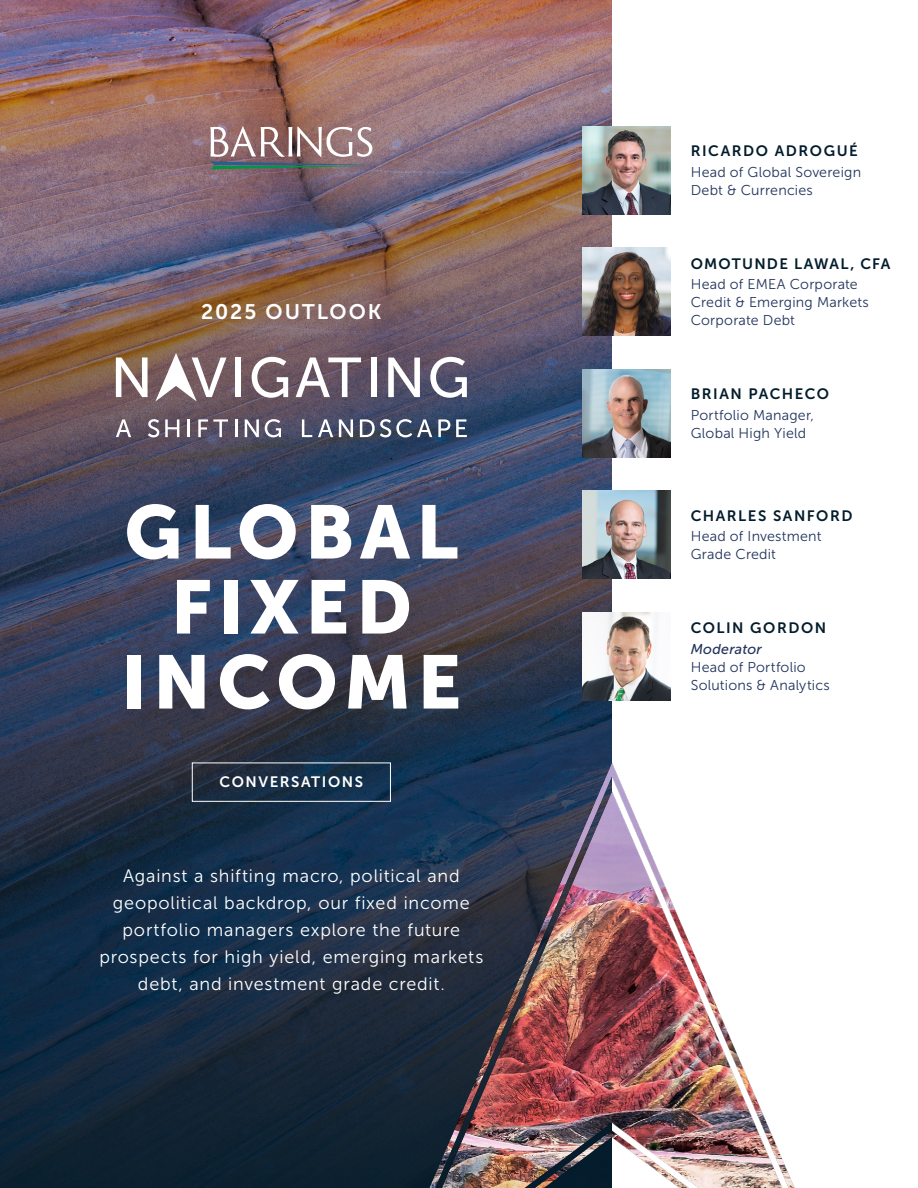
<style>
.page{position:relative;width:918px;height:1188px;background:#fff}
.page>*{position:absolute;margin:0;border:0;box-sizing:border-box;transform-origin:0 0}
.t1{font:75px/75px "Museo Sans 900";letter-spacing:.08em;color:#fff;text-align:center}
.t2{font:21px "Museo Sans 700";letter-spacing:.095em;color:#fff}
.t3{font:18px/27px "Museo Sans 300";letter-spacing:.045em;color:#fff;text-align:center}
.t4{font:15px "Museo Sans 700";letter-spacing:.1em;color:#041d2c}
.t5{font:15px "Museo Sans 700";letter-spacing:.08em;color:#041d2c}
.t6{font:15px "Museo Sans 700";letter-spacing:.105em;color:#fff}
.t7{font:14.25px/18px "Museo Sans 300";letter-spacing:.015em;color:#23355d}
.t8{font:italic 14.25px "Museo Sans 500";letter-spacing:.015em;color:#23355d}
</style>
<div class="page">
<img style="left:0;top:0;width:612px;height:1188px">
<img style="left:583px;top:126px;width:87px;height:88px">
<img style="left:583px;top:248px;width:87px;height:88px">
<img style="left:583px;top:369px;width:87px;height:88px">
<img style="left:583px;top:612px;width:87px;height:88px">
<img style="left:583px;top:491px;width:87px;height:88px">
<div style="left:192px;top:763px;width:199px;height:39px;border:1px solid #fff"></div>
<svg style="left:116px;top:419px;width:15px;height:18px"></svg>
<svg style="left:148px;top:419px;width:11px;height:18px"></svg>
<svg style="left:165px;top:419px;width:14px;height:18px"></svg>
<svg style="left:188px;top:419px;width:2px;height:18px"></svg>
<svg style="left:198px;top:419px;width:30px;height:18px"></svg>
<hr style="left:235px;top:419px;width:3px;height:18px;background:#fff">
<svg style="left:245px;top:419px;width:14px;height:18px"></svg>
<svg style="left:265px;top:419px;width:16px;height:18px"></svg>
<svg style="left:302px;top:419px;width:10px;height:18px"></svg>
<svg style="left:318px;top:419px;width:15px;height:18px"></svg>
<svg style="left:339px;top:419px;width:14px;height:18px"></svg>
<svg style="left:360px;top:419px;width:72px;height:18px"></svg>
<svg style="left:438px;top:419px;width:12px;height:18px"></svg>
<svg style="left:456px;top:419px;width:11px;height:18px"></svg>
<svg style="left:116px;top:357px;width:32px;height:40px"></svg>
<svg style="left:155px;top:353px;width:71px;height:49px"></svg>
<div style="left:236px;top:358px;width:5px;height:39px;background:#fff"></div>
<svg style="left:252px;top:357px;width:36px;height:41px"></svg>
<svg style="left:296px;top:358px;width:65px;height:39px"></svg>
<div style="left:372px;top:358px;width:5px;height:39px;background:#fff"></div>
<svg style="left:388px;top:358px;width:32px;height:39px"></svg>
<svg style="left:430px;top:357px;width:37px;height:41px"></svg>
<svg style="left:210px;top:126px;width:162px;height:43px"></svg>
<img style="left:376px;top:763px;width:419px;height:425px">
<h2 class="t2" style="left:201px;top:300px;width:182px">2025 OUTLOOK</h2>
<h1 class="t1" style="left:121px;top:495px;width:342px">GLOBAL<br>FIXED<br>INCOME</h1>
<p class="t6" style="left:220px;top:774px;width:145px">CONVERSATIONS</p>
<p class="t3" style="left:99px;top:862px;width:385px">Against a shifting macro, political and geopolitical backdrop, our fixed income portfolio managers explore the future prospects for high yield, emerging markets debt, and investment grade credit.</p>
<p class="t4" style="left:691px;top:143px;width:169px">RICARDO ADROGUÉ</p>
<p class="t7" style="left:691px;top:163px;width:172px">Head of Global Sovereign<br>Debt &amp; Currencies</p>
<p class="t5" style="left:691px;top:255px;width:201px">OMOTUNDE LAWAL, CFA</p>
<p class="t7" style="left:691px;top:276px;width:180px">Head of EMEA Corporate<br>Credit &amp; Emerging Markets<br>Corporate Debt</p>
<p class="t4" style="left:691px;top:386px;width:140px">BRIAN PACHECO</p>
<p class="t7" style="left:691px;top:406px;width:125px">Portfolio Manager,<br>Global High Yield</p>
<p class="t4" style="left:691px;top:507px;width:163px">CHARLES SANFORD</p>
<p class="t7" style="left:691px;top:528px;width:132px">Head of Investment<br>Grade Credit</p>
<p class="t4" style="left:691px;top:620px;width:137px">COLIN GORDON</p>
<p class="t8" style="left:691px;top:641px;width:73px">Moderator</p>
<p class="t7" style="left:691px;top:658px;width:141px">Head of Portfolio<br>Solutions &amp; Analytics</p>
</div>
